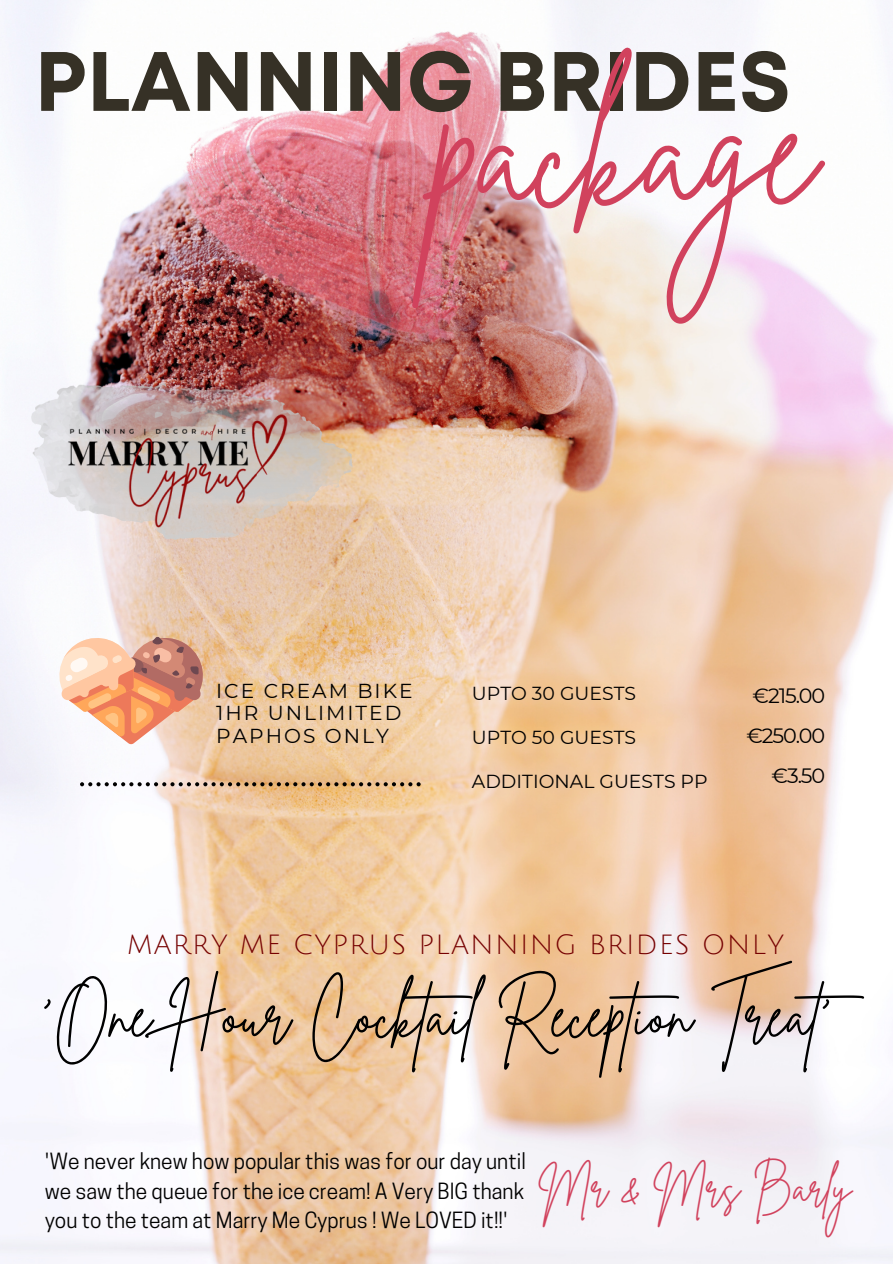
<style>
.page{position:relative;width:893px;height:1264px;background:#fff}
.page>*{position:absolute;margin:0;border:0;box-sizing:border-box;transform-origin:0 0}
.t1{font:157.05px "Brittany Signature";color:#d1425d}
.t2{font:700 84px "Mont";color:#363126}
.t3{font:62.1px "Brittany Signature";color:#000}
.t4{font:42px "Brittany Signature";color:#d1425d}
.t5{font:27px "Julius Sans One";letter-spacing:.045em;color:#760101}
.t6{font:21px/29.2px "Cooper Hewitt";color:#000;text-align:justify}
.t7{font:20.7px "Montserrat";letter-spacing:-.055em;color:#000}
.t8{font:20.1px "Montserrat";letter-spacing:.1em;color:#000}
.t9{font:18.75px "Montserrat";color:#000}
</style>
<div class="page">
<img style="left:0;top:0;width:892px;height:1263px">
<img style="left:129px;top:0;width:532px;height:480px">
<svg style="left:80px;top:782px;width:340px;height:4px"></svg>
<svg style="left:54px;top:632px;width:149px;height:112px"></svg>
<img style="left:31px;top:383px;width:321px;height:156px">
<img style="left:47px;top:383px;width:250px;height:158px">
<p class="t1" style="left:434px;top:47px;width:384px">package</p>
<p class="t2" style="left:34px;top:50px;width:757px">PLANNING BRIDES</p>
<p class="t8" style="left:216px;top:678px;width:198px">ICE CREAM BIKE</p>
<p class="t8" style="left:216px;top:701px;width:187px">1HR UNLIMITED</p>
<p class="t8" style="left:216px;top:723px;width:174px">PAPHOS ONLY</p>
<p class="t9" style="left:472px;top:682px;width:166px">UPTO 30 GUESTS</p>
<p class="t9" style="left:472px;top:726px;width:166px">UPTO 50 GUESTS</p>
<p class="t9" style="left:472px;top:769px;width:237px">ADDITIONAL GUESTS PP</p>
<p class="t7" style="left:752px;top:682px;width:74px">€215.00</p>
<p class="t7" style="left:746px;top:722px;width:80px">€250.00</p>
<p class="t7" style="left:771px;top:762px;width:55px">€3.50</p>
<p class="t5" style="left:127px;top:930px;width:658px">MARRY ME CYPRUS PLANNING BRIDES ONLY</p>
<p class="t3" style="left:41px;top:974px;width:841px">'One Hour Cocktail Reception Treat'</p>
<p class="t6" style="left:45px;top:1149px;width:482px">'We never knew how popular this was for our day until we saw the queue for the ice cream! A Very BIG thank you to the team at Marry Me Cyprus ! We LOVED it!!'</p>
<p class="t4" style="left:538px;top:1160px;width:315px">Mr &amp; Mrs Barly</p>
</div>
